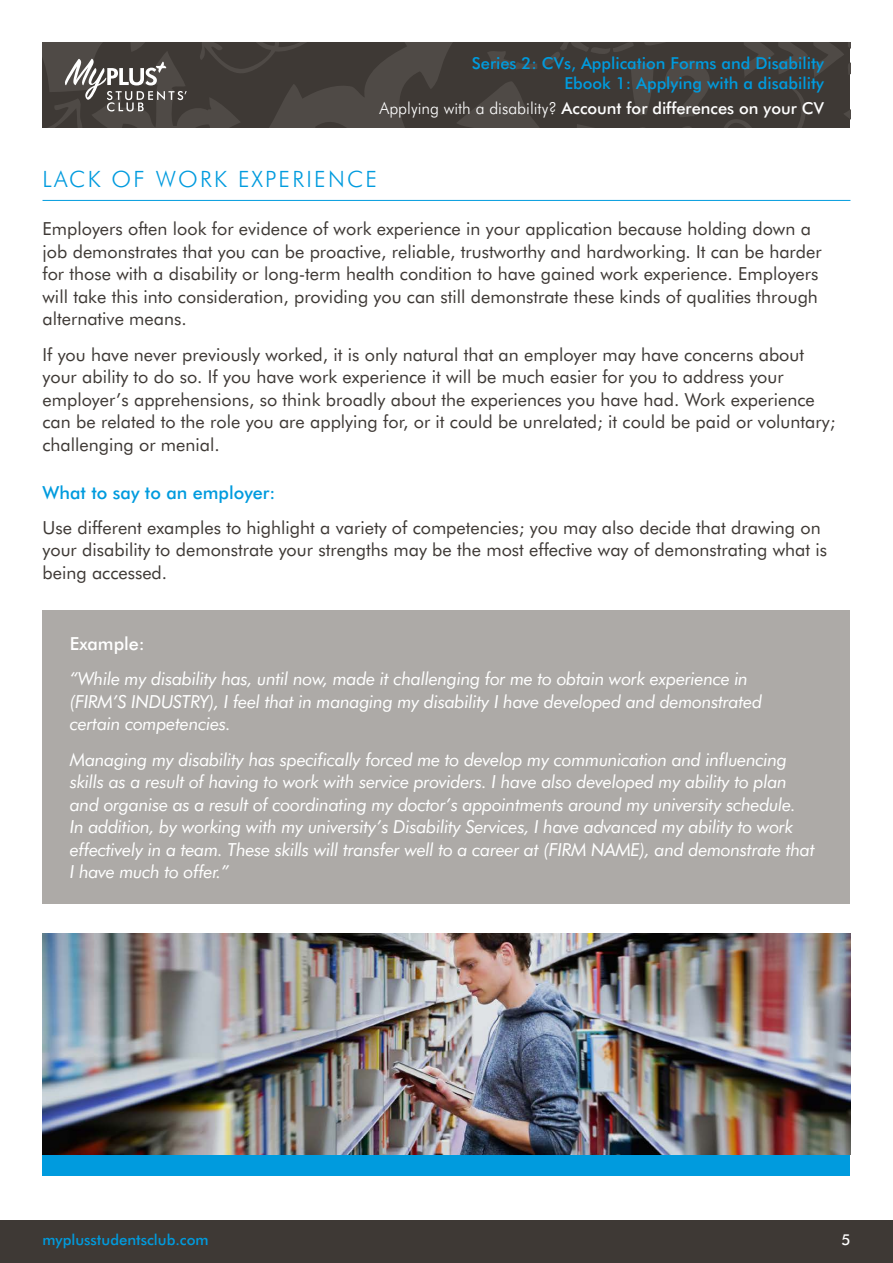
<style>
.page{position:relative;width:893px;height:1263px;background:#fff}
.page>*{position:absolute;margin:0;border:0;box-sizing:border-box;transform-origin:0 0}
.t1{font:300 22.5px "Futura BT";letter-spacing:.1em;color:#009bde}
.t2{font:18px/22.5px "Futura BT";color:#3e3935}
.t3{font:italic 18px/22.5px "Futura BT";letter-spacing:-.02em;color:#fff}
.t4{font:500 18px "Futura BT";color:#009bde}
.t5{font:500 18px "Futura BT";color:#fff}
.t6{font:500 16.5px/19.5px "Futura BT";color:#009bde;text-align:right}
.t7{font:500 16.5px "Futura BT";color:#fff}
.t8{font:500 15px "Futura BT";color:#009bde}
.t9{font:500 15px "Futura BT";color:#fff}
.s1{font-weight:300}
</style>
<div class="page">
<svg style="left:43px;top:43px;width:807px;height:85px;background:#46413e"></svg>
<div style="left:0;top:1220px;width:893px;height:43px;background:#3e3935"></div>
<hr style="left:43px;top:200px;width:807px;height:1px;background:#009bde">
<div style="left:43px;top:610px;width:807px;height:294px;background:#adaaa7"></div>
<div style="left:43px;top:1154px;width:807px;height:22px;background:#009bde"></div>
<img style="left:43px;top:933px;width:807px;height:221px">
<p class="t6" style="left:472px;top:53px;width:354px">Series 2: CVs, Application Forms and Disability<br>Ebook 1: Applying with a disability</p>
<p class="t7" style="left:379px;top:98px;width:446px"><span class="s1">Applying with a disability?</span> Account for differences on your CV</p>
<p class="t1" style="left:43px;top:166px;width:336px">LACK OF WORK EXPERIENCE</p>
<p class="t2" style="left:43px;top:217px;width:781px">Employers often look for evidence of work experience in your application because holding down a job demonstrates that you can be proactive, reliable, trustworthy and hardworking. It can be harder for those with a disability or long-term health condition to have gained work experience. Employers will take this into consideration, providing you can still demonstrate these kinds of qualities through alternative means.</p>
<p class="t2" style="left:43px;top:343px;width:794px">If you have never previously worked, it is only natural that an employer may have concerns about your ability to do so. If you have work experience it will be much easier for you to address your employer’s apprehensions, so think broadly about the experiences you have had. Work experience can be related to the role you are applying for, or it could be unrelated; it could be paid or voluntary; challenging or menial.</p>
<p class="t4" style="left:43px;top:481px;width:234px">What to say to an employer:</p>
<p class="t2" style="left:43px;top:516px;width:786px">Use different examples to highlight a variety of competencies; you may also decide that drawing on your disability to demonstrate your strengths may be the most effective way of demonstrating what is being accessed.</p>
<p class="t5" style="left:70px;top:633px;width:77px">Example:</p>
<p class="t3" style="left:70px;top:667px;width:694px">“While my disability has, until now, made it challenging for me to obtain work experience in (FIRM’S INDUSTRY), I feel that in managing my disability I have developed and demonstrated certain competencies.</p>
<p class="t3" style="left:70px;top:748px;width:747px">Managing my disability has specifically forced me to develop my communication and influencing skills as a result of having to work with service providers. I have also developed my ability to plan and organise as a result of coordinating my doctor’s appointments around my university schedule.<br>In addition, by working with my university’s Disability Services, I have advanced my ability to work effectively in a team. These skills will transfer well to a career at (FIRM NAME), and demonstrate that I have much to offer.”</p>
<p class="t8" style="left:43px;top:1231px;width:168px">myplusstudentsclub.com</p>
<p class="t9" style="left:841px;top:1231px;width:11px">5</p>
</div>
